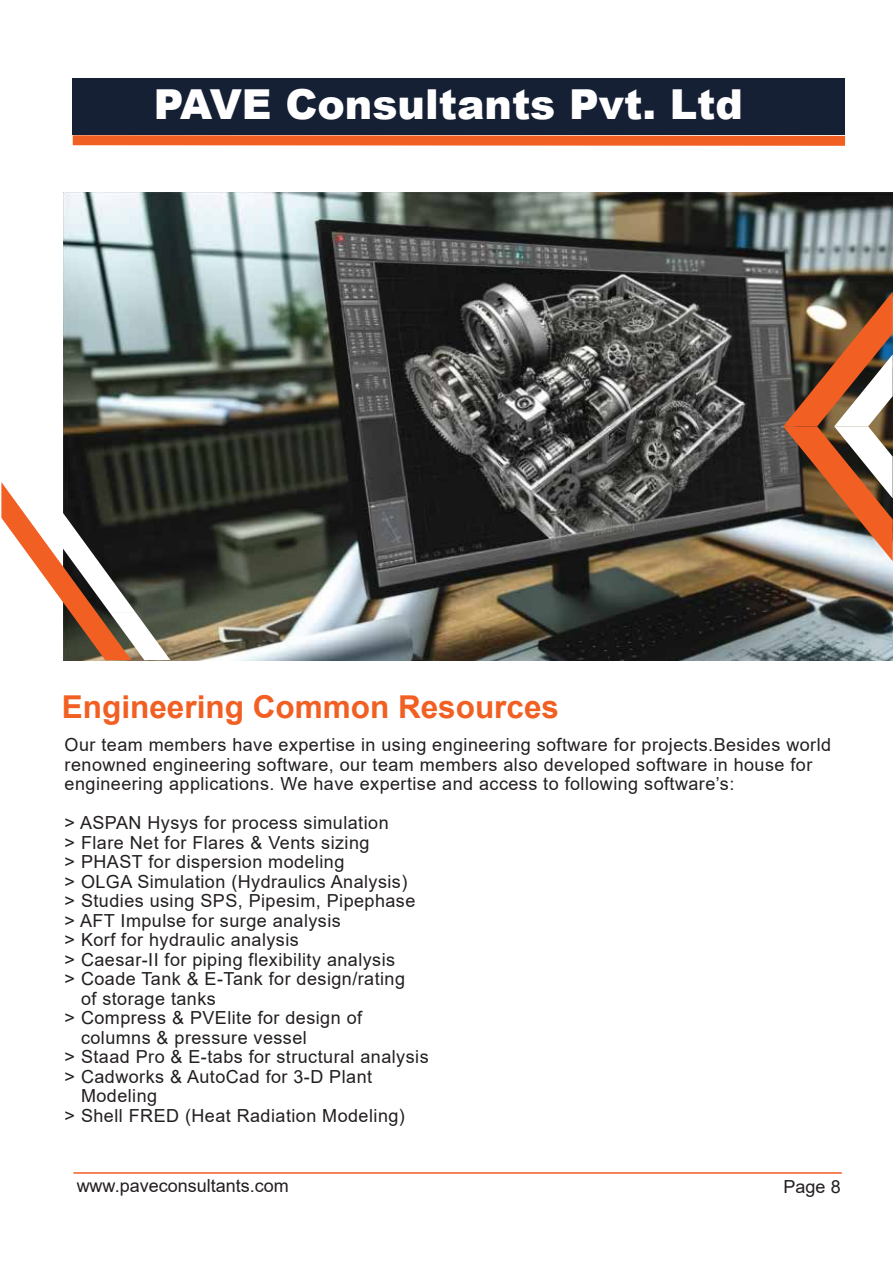
<style>
.page{position:relative;width:893px;height:1263px;background:#fff}
.page>*{position:absolute;margin:0;border:0;box-sizing:border-box;transform-origin:0 0}
.t1{font:900 41.4px "Arial";color:#fff}
.t2{font:700 31.5px "Arial";color:#f15f22}
.t3{font:18px/19.5px "Arial";letter-spacing:.025em;color:#231f20}
.t4{font:18px "Arial";color:#231f20}
</style>
<div class="page">
<hr style="left:73px;top:1172px;width:769px;height:2px;background:#f15f22">
<div style="left:73px;top:79px;width:772px;height:56px;background:#152034"></div>
<svg style="left:73px;top:135px;width:772px;height:11px;background:#f26d36"></svg>
<img style="left:63px;top:193px;width:830px;height:467px">
<svg style="left:1px;top:429px;width:169px;height:231px"></svg>
<img style="left:783px;top:292px;width:110px;height:269px">
<h1 class="t1" style="left:154px;top:74px;width:591px">PAVE Consultants Pvt. Ltd</h1>
<h2 class="t2" style="left:62px;top:684px;width:499px">Engineering Common Resources</h2>
<p class="t3" style="left:65px;top:735px;width:768px">Our team members have expertise in using engineering software for projects.Besides world renowned engineering software, our team members also developed software in house for engineering applications. We have expertise and access to following software’s:</p>
<p class="t3" style="left:65px;top:813px;width:326px">&gt; ASPAN Hysys for process simulation</p>
<p class="t3" style="left:65px;top:832px;width:306px">&gt; Flare Net for Flares &amp; Vents sizing</p>
<p class="t3" style="left:65px;top:852px;width:281px">&gt; PHAST for dispersion modeling</p>
<p class="t3" style="left:65px;top:871px;width:344px">&gt; OLGA Simulation (Hydraulics Analysis)</p>
<p class="t3" style="left:65px;top:891px;width:352px">&gt; Studies using SPS, Pipesim, Pipephase</p>
<p class="t3" style="left:65px;top:910px;width:278px">&gt; AFT Impulse for surge analysis</p>
<p class="t3" style="left:65px;top:930px;width:236px">&gt; Korf for hydraulic analysis</p>
<p class="t3" style="left:65px;top:949px;width:332px">&gt; Caesar-II for piping flexibility analysis</p>
<p class="t3" style="left:65px;top:969px;width:342px">&gt; Coade Tank &amp; E-Tank for design/rating</p>
<p class="t3" style="left:81px;top:988px;width:136px">of storage tanks</p>
<p class="t3" style="left:65px;top:1008px;width:299px">&gt; Compress &amp; PVElite for design of</p>
<p class="t3" style="left:81px;top:1027px;width:227px">columns &amp; pressure vessel</p>
<p class="t3" style="left:65px;top:1047px;width:365px">&gt; Staad Pro &amp; E-tabs for structural analysis</p>
<p class="t3" style="left:65px;top:1066px;width:309px">&gt; Cadworks &amp; AutoCad for 3-D Plant</p>
<p class="t3" style="left:81px;top:1086px;width:78px">Modeling</p>
<p class="t3" style="left:65px;top:1105px;width:342px">&gt; Shell FRED (Heat Radiation Modeling)</p>
<p class="t4" style="left:77px;top:1173px;width:214px">www.paveconsultants.com</p>
<p class="t3" style="left:784px;top:1177px;width:59px">Page 8</p>
</div>
